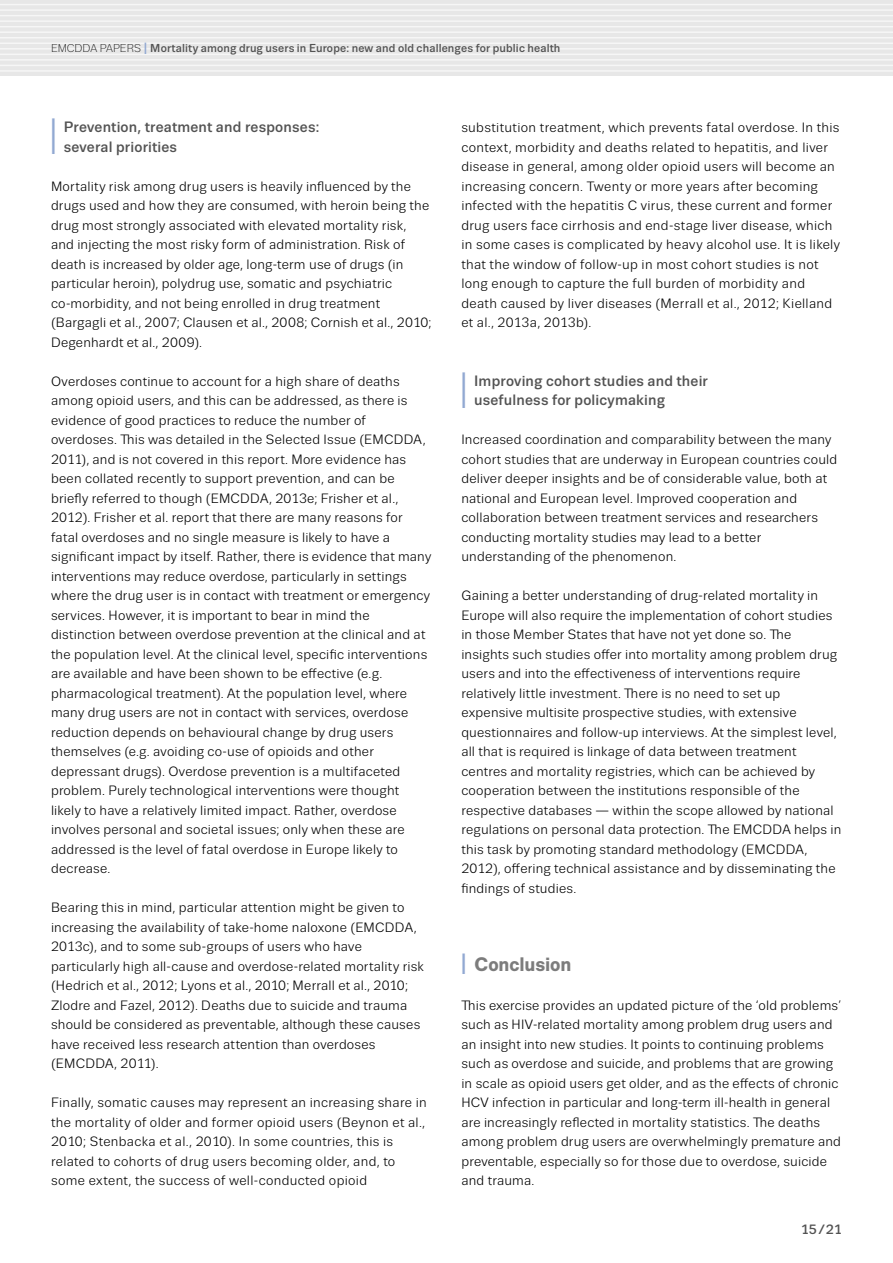
<style>
.page{position:relative;width:893px;height:1263px;background:#fff}
.page>*{position:absolute;margin:0;border:0;box-sizing:border-box;transform-origin:0 0}
.II_Headline{font:700 50.85px "Trivia Sans";color:#92a9d2;scale:.29 1}
.I_Headline{font:700 19.5px "Trivia Sans";letter-spacing:-.005em;color:#7c7c7c}
.II_Headline-2{font:500 15px/19.5px "Trivia Sans";letter-spacing:.01em;color:#535353}
.TEXT_Regular_9_13{font:13.5px/19.5px "Trivia Sans";letter-spacing:.015em;color:#000}
.t1{font:500 13.5px "Trivia Sans";color:#535353}
.t2{font:500 11.55px "Trivia Sans";letter-spacing:.01em;color:#535353}
.s1{font-weight:300;font-size:11.25px;color:#000}
.s2{font-size:16.2px;color:#92a9d2}
.s3{font-size:29.25px;color:#92a9d2}
</style>
<div class="page">
<div style="left:0;top:0;width:893px;height:76px;background:#e7e7e7"></div>
<hr style="left:0;top:4px;width:893px;height:1px;background:#f6f6f6">
<hr style="left:0;top:9px;width:893px;height:2px;background:#f6f6f6">
<hr style="left:0;top:15px;width:893px;height:1px;background:#f6f6f6">
<hr style="left:0;top:20px;width:893px;height:2px;background:#f6f6f6">
<hr style="left:0;top:26px;width:893px;height:1px;background:#f6f6f6">
<hr style="left:0;top:31px;width:893px;height:2px;background:#f6f6f6">
<hr style="left:0;top:37px;width:893px;height:1px;background:#f6f6f6">
<hr style="left:0;top:43px;width:893px;height:1px;background:#f6f6f6">
<hr style="left:0;top:48px;width:893px;height:2px;background:#f6f6f6">
<hr style="left:0;top:54px;width:893px;height:1px;background:#f6f6f6">
<hr style="left:0;top:59px;width:893px;height:2px;background:#f6f6f6">
<hr style="left:0;top:65px;width:893px;height:1px;background:#f6f6f6">
<hr style="left:0;top:70px;width:893px;height:2px;background:#f6f6f6">
<p class="t2" style="left:51px;top:42px;width:511px"><span class="s1">EMCDDA PAPERS</span> <span class="s2">I</span> Mortality among drug users in Europe: new and old challenges for public health</p>
<p class="II_Headline" style="left:51px;top:109px;width:18px">I</p>
<p class="II_Headline-2" style="left:64px;top:117px;width:257px">Prevention, treatment and responses: several priorities</p>
<p class="TEXT_Regular_9_13" style="left:51px;top:176px;width:382px">Mortality risk among drug users is heavily influenced by the drugs used and how they are consumed, with heroin being the drug most strongly associated with elevated mortality risk, and injecting the most risky form of administration. Risk of death is increased by older age, long-term use of drugs (in particular heroin), polydrug use, somatic and psychiatric co-morbidity, and not being enrolled in drug treatment (Bargagli et al., 2007; Clausen et al., 2008; Cornish et al., 2010; Degenhardt et al., 2009).</p>
<p class="TEXT_Regular_9_13" style="left:51px;top:371px;width:382px">Overdoses continue to account for a high share of deaths among opioid users, and this can be addressed, as there is evidence of good practices to reduce the number of overdoses. This was detailed in the Selected Issue (EMCDDA, 2011), and is not covered in this report. More evidence has been collated recently to support prevention, and can be briefly referred to though (EMCDDA, 2013e; Frisher et al., 2012). Frisher et al. report that there are many reasons for fatal overdoses and no single measure is likely to have a significant impact by itself. Rather, there is evidence that many interventions may reduce overdose, particularly in settings where the drug user is in contact with treatment or emergency services. However, it is important to bear in mind the distinction between overdose prevention at the clinical and at the population level. At the clinical level, specific interventions are available and have been shown to be effective (e.g. pharmacological treatment). At the population level, where many drug users are not in contact with services, overdose reduction depends on behavioural change by drug users themselves (e.g. avoiding co-use of opioids and other depressant drugs). Overdose prevention is a multifaceted problem. Purely technological interventions were thought likely to have a relatively limited impact. Rather, overdose involves personal and societal issues; only when these are addressed is the level of fatal overdose in Europe likely to decrease.</p>
<p class="TEXT_Regular_9_13" style="left:51px;top:898px;width:374px">Bearing this in mind, particular attention might be given to increasing the availability of take-home naloxone (EMCDDA, 2013c), and to some sub-groups of users who have particularly high all-cause and overdose-related mortality risk (Hedrich et al., 2012; Lyons et al., 2010; Merrall et al., 2010; Zlodre and Fazel, 2012). Deaths due to suicide and trauma should be considered as preventable, although these causes have received less research attention than overdoses (EMCDDA, 2011).</p>
<p class="TEXT_Regular_9_13" style="left:51px;top:1093px;width:377px">Finally, somatic causes may represent an increasing share in the mortality of older and former opioid users (Beynon et al., 2010; Stenbacka et al., 2010). In some countries, this is related to cohorts of drug users becoming older, and, to some extent, the success of well-conducted opioid</p>
<p class="TEXT_Regular_9_13" style="left:461px;top:118px;width:380px">substitution treatment, which prevents fatal overdose. In this context, morbidity and deaths related to hepatitis, and liver disease in general, among older opioid users will become an increasing concern. Twenty or more years after becoming infected with the hepatitis C virus, these current and former drug users face cirrhosis and end-stage liver disease, which in some cases is complicated by heavy alcohol use. It is likely that the window of follow-up in most cohort studies is not long enough to capture the full burden of morbidity and death caused by liver diseases (Merrall et al., 2012; Kielland et al., 2013a, 2013b).</p>
<p class="II_Headline" style="left:461px;top:362px;width:18px">I</p>
<p class="II_Headline-2" style="left:474px;top:371px;width:235px">Improving cohort studies and their usefulness for policymaking</p>
<p class="TEXT_Regular_9_13" style="left:461px;top:430px;width:377px">Increased coordination and comparability between the many cohort studies that are underway in European countries could deliver deeper insights and be of considerable value, both at national and European level. Improved cooperation and collaboration between treatment services and researchers conducting mortality studies may lead to a better understanding of the phenomenon.</p>
<p class="TEXT_Regular_9_13" style="left:461px;top:586px;width:382px">Gaining a better understanding of drug-related mortality in Europe will also require the implementation of cohort studies in those Member States that have not yet done so. The insights such studies offer into mortality among problem drug users and into the effectiveness of interventions require relatively little investment. There is no need to set up expensive multisite prospective studies, with extensive questionnaires and follow-up interviews. At the simplest level, all that is required is linkage of data between treatment centres and mortality registries, which can be achieved by cooperation between the institutions responsible of the respective databases — within the scope allowed by national regulations on personal data protection. The EMCDDA helps in this task by promoting standard methodology (EMCDDA, 2012), offering technical assistance and by disseminating the findings of studies.</p>
<p class="I_Headline" style="left:461px;top:953px;width:112px"><span class="s3">I</span> Conclusion</p>
<p class="TEXT_Regular_9_13" style="left:461px;top:995px;width:381px">This exercise provides an updated picture of the ‘old problems’ such as HIV-related mortality among problem drug users and an insight into new studies. It points to continuing problems such as overdose and suicide, and problems that are growing in scale as opioid users get older, and as the effects of chronic HCV infection in particular and long-term ill-health in general are increasingly reflected in mortality statistics. The deaths among problem drug users are overwhelmingly premature and preventable, especially so for those due to overdose, suicide and trauma.</p>
<p class="t1" style="left:801px;top:1222px;width:43px">15/21</p>
</div>
